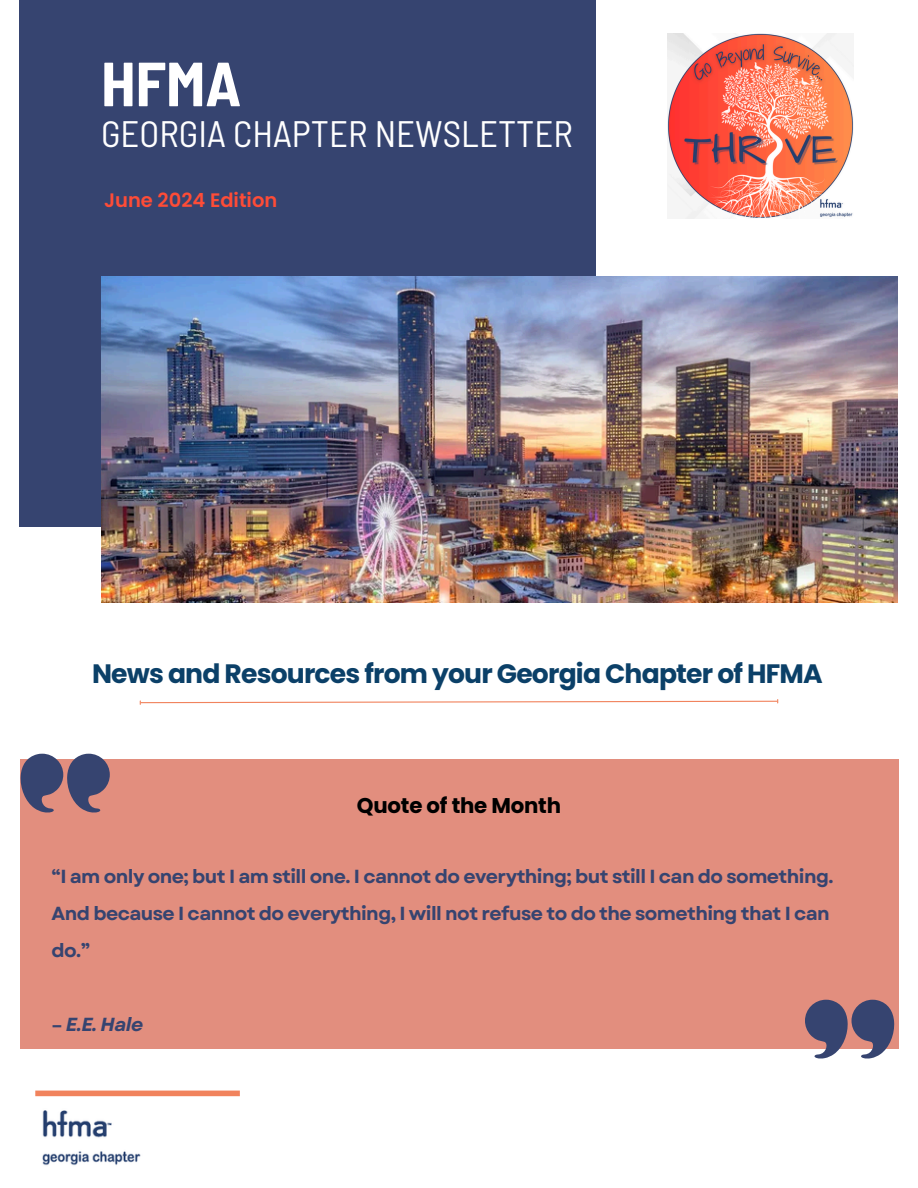
<style>
.page{position:relative;width:918px;height:1188px;background:#fff}
.page>*{position:absolute;margin:0;border:0;box-sizing:border-box;transform-origin:0 0}
.t1{font:700 semi-condensed 62.25px "Barlow";color:#fff}
.t2{font:semi-condensed 36.75px "Barlow";color:#fff}
.t3{font:700 26.7px "Poppins";letter-spacing:-.03em;color:#0b4068}
.t4{font:700 21.3px "Poppins";letter-spacing:-.01em;color:#000}
.t5{font:600 19.5px "Poppins";color:#fe4c37}
.t6{font:700 18.9px/37.2px "Garet";letter-spacing:-.03em;color:#364470}
.t7{font:italic 700 18.9px "Garet";color:#364470}
.s1{font-style:normal}
</style>
<div class="page">
<div style="left:20px;top:0;width:576px;height:526px;background:#364470"></div>
<img style="left:101px;top:277px;width:797px;height:326px">
<svg style="left:139px;top:700px;width:640px;height:4px"></svg>
<div style="left:35px;top:1091px;width:205px;height:5px;background:#f1835d"></div>
<img style="left:42px;top:1110px;width:99px;height:56px">
<img style="left:668px;top:33px;width:186px;height:186px">
<div style="left:20px;top:759px;width:878px;height:290px;background:#e28e7e"></div>
<svg style="left:20px;top:754px;width:90px;height:59px"></svg>
<svg style="left:805px;top:1000px;width:90px;height:59px"></svg>
<h1 class="t1" style="left:101px;top:44px;width:142px">HFMA</h1>
<h1 class="t2" style="left:101px;top:110px;width:473px">GEORGIA CHAPTER NEWSLETTER</h1>
<p class="t5" style="left:104px;top:187px;width:175px">June 2024 Edition</p>
<h2 class="t3" style="left:92px;top:655px;width:732px">News and Resources from your Georgia Chapter of HFMA</h2>
<p class="t4" style="left:357px;top:791px;width:206px">Quote of the Month</p>
<p class="t6" style="left:52px;top:857px;width:783px">“I am only one; but I am still one. I cannot do everything; but still I can do something.<br>And because I cannot do everything, I will not refuse to do the something that I can do.”</p>
<h3 class="t7" style="left:52px;top:1011px;width:93px"><span class="s1">–</span> E.E. Hale</h3>
</div>
